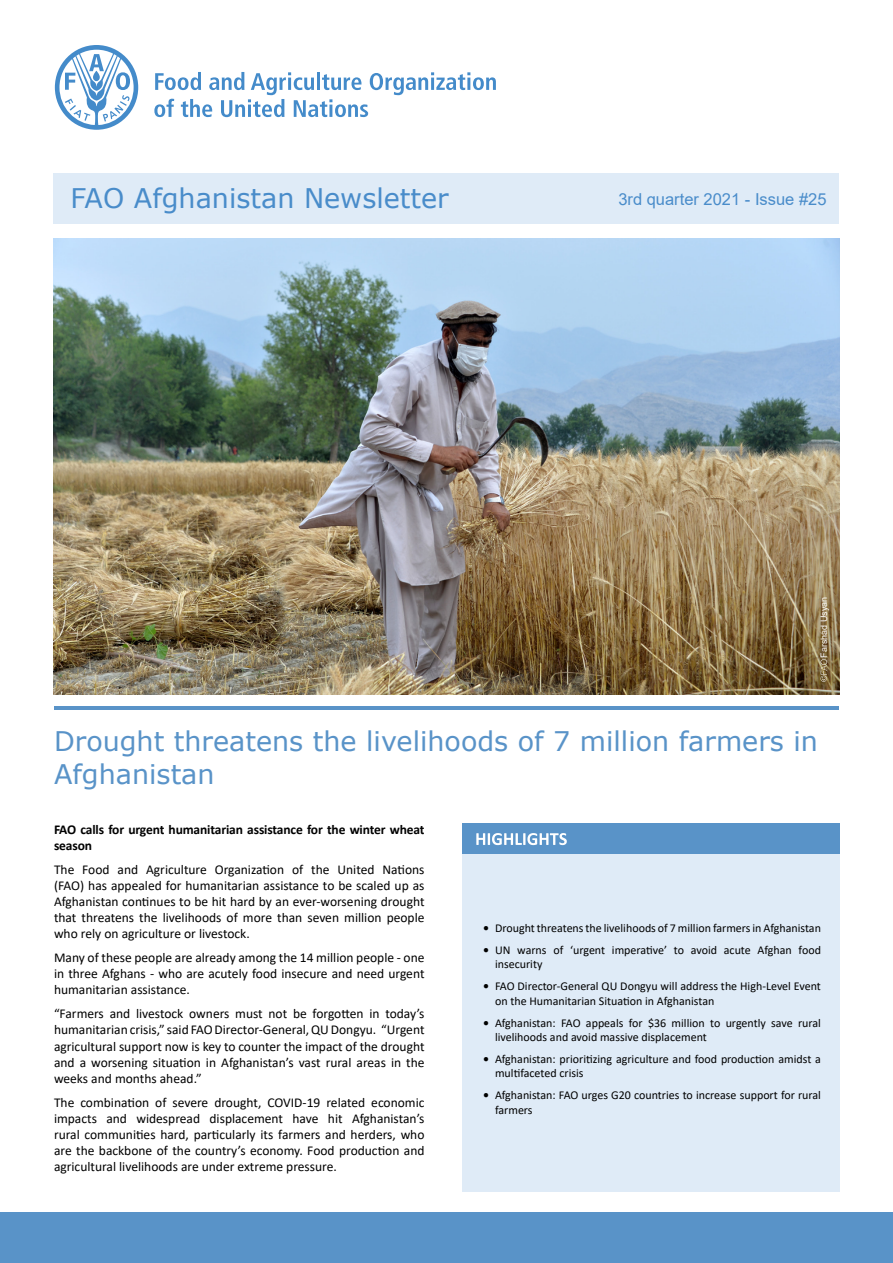
<style>
.page{position:relative;width:893px;height:1263px;background:#fff}
.page>*{position:absolute;margin:0;border:0;box-sizing:border-box;transform-origin:0 0}
.t1{font:27px/32.4px "Verdana";color:#5993c8}
.t2{font:27px "Verdana";color:#498cca}
.t3{font:16.5px "Arial";color:#498cca}
.t4{font:13.5px/16.2px "Calibri";color:#000;text-align:justify}
.t5{font:700 13.5px/16.2px "Calibri";letter-spacing:-.01em;color:#000}
.t6{font:12px/14.4px "Calibri";color:#000}
.t7{font:9px "Arial";color:#fff}
.s1{font-weight:700}
</style>
<div class="page">
<div style="left:0;top:1212px;width:893px;height:51px;background:#5993c8"></div>
<svg style="left:154px;top:72px;width:342px;height:45px"></svg>
<svg style="left:55px;top:45px;width:83px;height:85px"></svg>
<hr style="left:54px;top:706px;width:785px;height:3px;background:#5993c8">
<div style="left:54px;top:173px;width:785px;height:51px;background:#dfebf7"></div>
<div style="left:462px;top:823px;width:378px;height:31px;background:#5993c8"></div>
<svg style="left:476px;top:833px;width:91px;height:12px"></svg>
<div style="left:462px;top:854px;width:378px;height:337px;background:#dfebf7"></div>
<img style="left:54px;top:239px;width:785px;height:455px">
<svg style="left:820px;top:659px;width:7px;height:23px"></svg>
<p class="t2" style="left:70px;top:179px;width:380px">FAO Afghanistan Newsletter</p>
<p class="t3" style="left:618px;top:188px;width:210px">3rd quarter 2021 - Issue #25</p>
<p class="t7" style="left:818px;top:658px;width:63px;rotate:-90deg">Farshad Usyan</p>
<p class="t1" style="left:54px;top:725px;width:765px">Drought threatens the livelihoods of 7 million farmers in<br>Afghanistan</p>
<p class="t5" style="left:54px;top:821px;width:372px">FAO calls for urgent humanitarian assistance for the winter wheat season</p>
<p class="t4" style="left:54px;top:861px;width:372px">The Food and Agriculture Organization of the United Nations (FAO) has appealed for humanitarian assistance to be scaled up as Afghanistan continues to be hit hard by an ever-worsening drought that threatens the livelihoods of more than seven million people who rely on agriculture or livestock.</p>
<p class="t4" style="left:54px;top:949px;width:372px">Many of these people are already among the 14 million people - one in three Afghans - who are acutely food insecure and need urgent humanitarian assistance.</p>
<p class="t4" style="left:54px;top:1005px;width:372px">“Farmers and livestock owners must not be forgotten in today’s humanitarian crisis,” said FAO Director-General, QU Dongyu. “Urgent agricultural support now is key to counter the impact of the drought and a worsening situation in Afghanistan’s vast rural areas in the weeks and months ahead.”</p>
<p class="t4" style="left:54px;top:1094px;width:372px">The combination of severe drought, COVID-19 related economic impacts and widespread displacement have hit Afghanistan’s rural communities hard, particularly its farmers and herders, who are the backbone of the country’s economy. Food production and agricultural livelihoods are under extreme pressure.</p>
<p class="t6" style="left:483px;top:920px;width:339px"><span class="s1">•</span> Drought threatens the livelihoods of 7 million farmers in Afghanistan</p>
<p class="t6" style="left:495px;top:942px;width:327px;text-indent:-12px"><span class="s1">•</span> UN warns of ‘urgent imperative’ to avoid acute Afghan food insecurity</p>
<p class="t6" style="left:495px;top:979px;width:327px;text-indent:-12px"><span class="s1">•</span> FAO Director-General QU Dongyu will address the High-Level Event on the Humanitarian Situation in Afghanistan</p>
<p class="t6" style="left:495px;top:1015px;width:327px;text-indent:-12px"><span class="s1">•</span> Afghanistan: FAO appeals for $36 million to urgently save rural livelihoods and avoid massive displacement</p>
<p class="t6" style="left:495px;top:1051px;width:327px;text-indent:-12px"><span class="s1">•</span> Afghanistan: prioritizing agriculture and food production amidst a multifaceted crisis</p>
<p class="t6" style="left:495px;top:1088px;width:327px;text-indent:-12px"><span class="s1">•</span> Afghanistan: FAO urges G20 countries to increase support for rural farmers</p>
</div>
